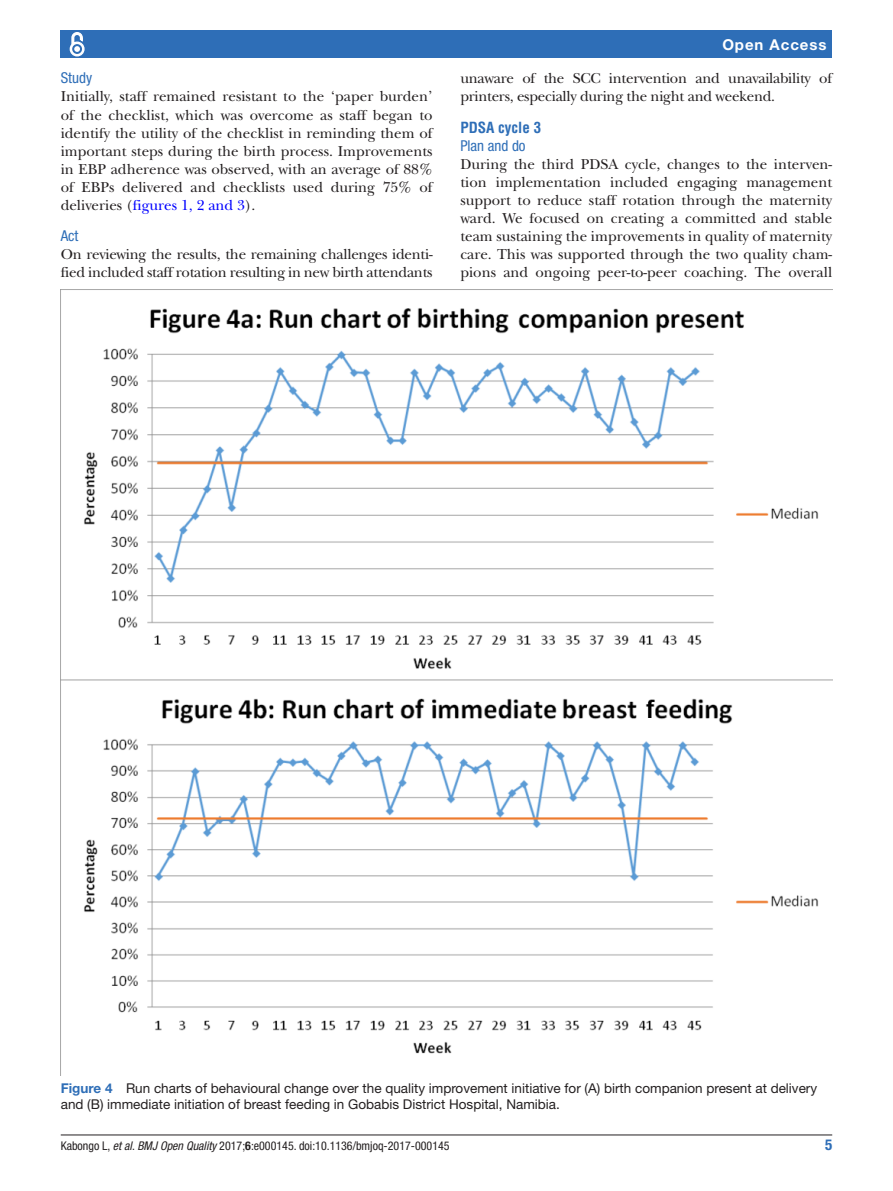
<style>
.page{position:relative;width:893px;height:1191px;background:#fff}
.page>*{position:absolute;margin:0;border:0;box-sizing:border-box;transform-origin:0 0}
.t1{font:15px/18px "New Baskerville";letter-spacing:-.02em;color:#231f20;text-align:justify}
.t2{font:condensed 15px "Helvetica Neue LT Std";color:#2e6eb7}
.t3{font:700 15px "Helvetica Neue LT Std";letter-spacing:.065em;color:#fff}
.t4{font:700 condensed 15px "Helvetica LT Std";color:#2e6eb7}
.t5{font:700 condensed 15px "Helvetica Neue LT Std";color:#2e6eb7}
.t6{font:13.5px/16.2px "Helvetica Neue LT Std";color:#231f20}
.t7{font:condensed 12px "Helvetica Neue LT Std";color:#231f20}
.s1{color:#00f}
.s2{font-weight:700;color:#2e6eb7}
.s3{font-style:italic}
.s4{font-weight:700}
</style>
<div class="page">
<hr style="left:61px;top:1134px;width:771px;height:1px;background:#231f20">
<div style="left:61px;top:31px;width:771px;height:27px;background:#2e6eb7"></div>
<svg style="left:69px;top:32px;width:16px;height:25px"></svg>
<img style="left:61px;top:289px;width:771px;height:765px">
<p class="t2" style="left:61px;top:69px;width:33px">Study</p>
<p class="t1" style="left:61px;top:88px;width:373px">Initially, staff remained resistant to the ‘paper burden’ of the checklist, which was overcome as staff began to identify the utility of the checklist in reminding them of important steps during the birth process. Improvements in EBP adherence was observed, with an average of 88% of EBPs delivered and checklists used during 75% of deliveries (<span class="s1">figures 1, 2 and 3</span>).</p>
<p class="t2" style="left:61px;top:227px;width:19px">Act</p>
<p class="t1" style="left:61px;top:245px;width:373px">On reviewing the results, the remaining challenges identi&shy;fied included staff rotation resulting in new birth attendants</p>
<p class="t3" style="left:722px;top:35px;width:106px">Open Access</p>
<p class="t1" style="left:460px;top:69px;width:373px">unaware of the SCC intervention and unavailability of printers, especially during the night and weekend.</p>
<p class="t4" style="left:460px;top:118px;width:18px">PDSA</p>
<p class="t4" style="left:498px;top:118px;width:44px">cycle 3</p>
<p class="t2" style="left:460px;top:137px;width:67px">Plan and do</p>
<p class="t1" style="left:460px;top:155px;width:373px">During the third PDSA cycle, changes to the interven&shy;tion implementation included engaging management support to reduce staff rotation through the maternity ward. We focused on creating a committed and stable team sustaining the improvements in quality of maternity care. This was supported through the two quality cham&shy;pions and ongoing peer-to-peer coaching. The overall</p>
<p class="t6" style="left:61px;top:1080px;width:758px"><span class="s2">Figure 4</span> Run charts of behavioural change over the quality improvement initiative for (A) birth companion present at delivery and (B) immediate initiation of breast feeding in Gobabis District Hospital, Namibia.</p>
<p class="t7" style="left:61px;top:1138px;width:390px">Kabongo L, <span class="s3">et al</span>. <span class="s3">BMJ Open Quality</span> 2017;<span class="s4">6</span>:e000145. doi:10.1136/bmjoq-2017-000145</p>
<p class="t5" style="left:825px;top:1135px;width:9px">5</p>
</div>
